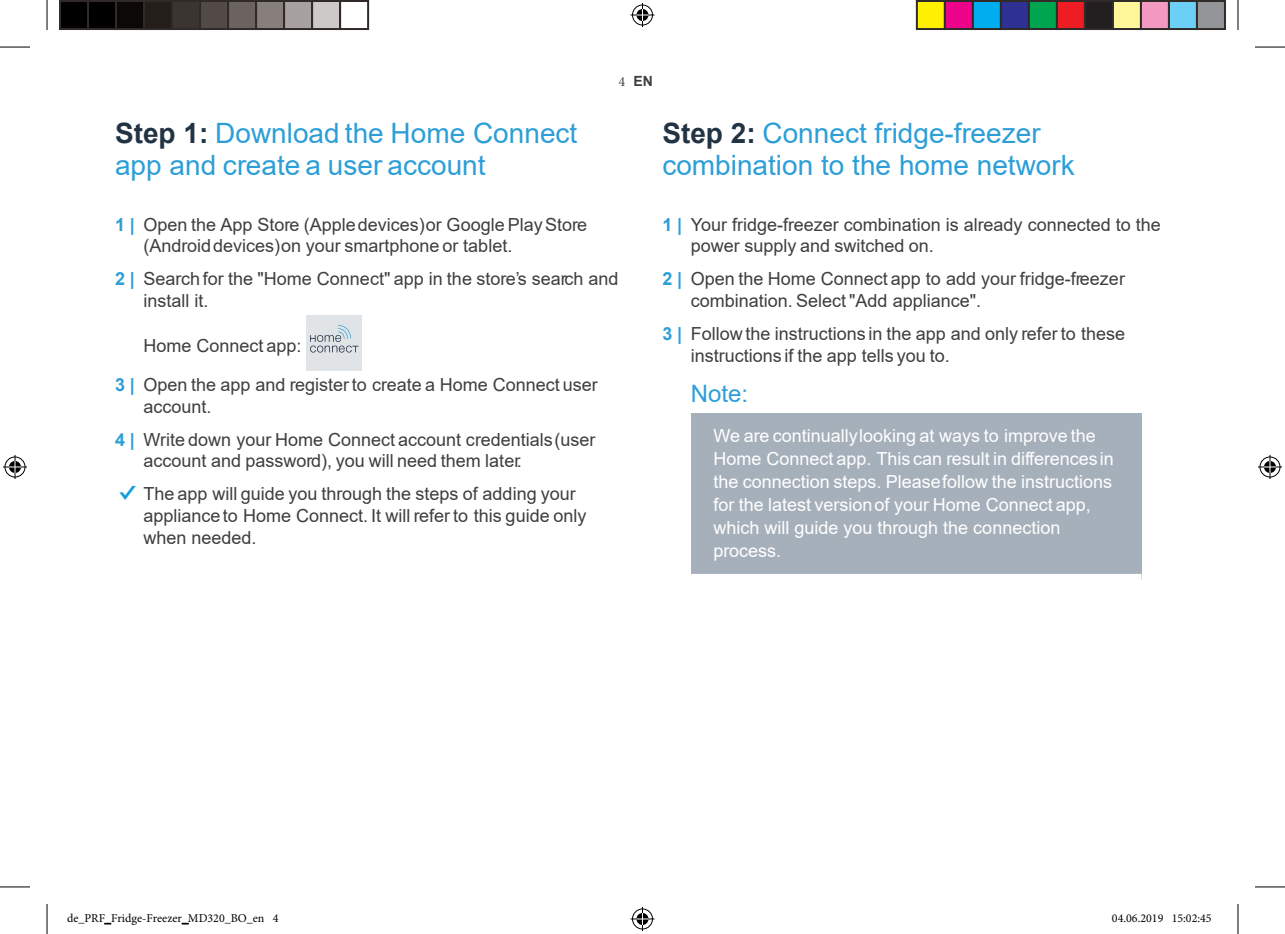
<style>
.page{position:relative;width:1285px;height:934px;background:#fff}
.page>*{position:absolute;margin:0;border:0;box-sizing:border-box;transform-origin:0 0}
.t1{font:28px/32px "Arial";color:#2d9ed8}
.t2{font:24px "Arial";color:#2d9ed8}
.t3{font:20px "BSH Symb Gaggenau";color:#149dd9;scale:.74 1}
.t4{font:18px/21.6px "Arial";color:#3e3e3f}
.t5{font:18px/23px "Arial";color:#fff}
.t6{font:700 14px "Arial";color:#3e3e3f}
.t7{font:12px "Minion Pro";color:#000}
.s1{font-weight:700;color:#223444}
.s2{font-weight:700;color:#2d9ed8}
</style>
<div class="page">
<svg style="left:618px;top:77px;width:7px;height:9px"></svg>
<div style="left:690px;top:413px;width:451px;height:166px;background:#a6b0bb"></div>
<div style="left:690px;top:573px;width:451px;height:10px;background:#fff"></div>
<div style="left:306px;top:315px;width:56px;height:55px;background:#e1e4e7"></div>
<svg style="left:310px;top:325px;width:48px;height:27px"></svg>
<hr style="left:0;top:47px;width:30px;height:1px;background:#000">
<hr style="left:1255px;top:47px;width:30px;height:1px;background:#000">
<hr style="left:0;top:886px;width:30px;height:1px;background:#000">
<hr style="left:1255px;top:886px;width:30px;height:1px;background:#000">
<hr style="left:47px;top:0;width:1px;height:30px;background:#000">
<hr style="left:47px;top:903px;width:1px;height:30px;background:#000">
<hr style="left:1237px;top:0;width:1px;height:30px;background:#000">
<hr style="left:1237px;top:903px;width:1px;height:30px;background:#000">
<svg style="left:630px;top:3px;width:24px;height:24px"></svg>
<svg style="left:630px;top:907px;width:24px;height:23px"></svg>
<svg style="left:3px;top:455px;width:24px;height:24px"></svg>
<svg style="left:1258px;top:455px;width:24px;height:24px"></svg>
<div style="left:60px;top:1px;width:28px;height:28px;background:#000"></div>
<div style="left:59px;top:0;width:30px;height:30px;border:2px solid #302a28"></div>
<div style="left:88px;top:1px;width:28px;height:28px;background:#000"></div>
<div style="left:87px;top:0;width:30px;height:30px;border:2px solid #302a28"></div>
<div style="left:116px;top:1px;width:28px;height:28px;background:#0c0806"></div>
<div style="left:115px;top:0;width:30px;height:30px;border:2px solid #302a28"></div>
<div style="left:144px;top:1px;width:28px;height:28px;background:#241e1b"></div>
<div style="left:143px;top:0;width:30px;height:30px;border:2px solid #302a28"></div>
<div style="left:172px;top:1px;width:28px;height:28px;background:#3b3532"></div>
<div style="left:171px;top:0;width:30px;height:30px;border:2px solid #302a28"></div>
<div style="left:200px;top:1px;width:28px;height:28px;background:#524a47"></div>
<div style="left:199px;top:0;width:30px;height:30px;border:2px solid #302a28"></div>
<div style="left:228px;top:1px;width:28px;height:28px;background:#6b6360"></div>
<div style="left:227px;top:0;width:30px;height:30px;border:2px solid #302a28"></div>
<div style="left:256px;top:1px;width:28px;height:28px;background:#867f7c"></div>
<div style="left:255px;top:0;width:30px;height:30px;border:2px solid #302a28"></div>
<div style="left:284px;top:1px;width:28px;height:28px;background:#a7a2a0"></div>
<div style="left:283px;top:0;width:30px;height:30px;border:2px solid #302a28"></div>
<div style="left:312px;top:1px;width:28px;height:28px;background:#cdc9c8"></div>
<div style="left:311px;top:0;width:30px;height:30px;border:2px solid #302a28"></div>
<div style="left:339px;top:0;width:30px;height:30px;border:2px solid #302a28"></div>
<div style="left:917px;top:1px;width:28px;height:28px;background:#fff101"></div>
<div style="left:916px;top:0;width:30px;height:30px;border:2px solid #302a28"></div>
<div style="left:945px;top:1px;width:28px;height:28px;background:#ed028c"></div>
<div style="left:944px;top:0;width:30px;height:30px;border:2px solid #302a28"></div>
<div style="left:973px;top:1px;width:28px;height:28px;background:#00aeef"></div>
<div style="left:972px;top:0;width:30px;height:30px;border:2px solid #302a28"></div>
<div style="left:1001px;top:1px;width:28px;height:28px;background:#2e3092"></div>
<div style="left:1000px;top:0;width:30px;height:30px;border:2px solid #302a28"></div>
<div style="left:1029px;top:1px;width:28px;height:28px;background:#00a54f"></div>
<div style="left:1028px;top:0;width:30px;height:30px;border:2px solid #302a28"></div>
<div style="left:1057px;top:1px;width:28px;height:28px;background:#ee1d23"></div>
<div style="left:1056px;top:0;width:30px;height:30px;border:2px solid #302a28"></div>
<div style="left:1085px;top:1px;width:28px;height:28px;background:#231f20"></div>
<div style="left:1084px;top:0;width:30px;height:30px;border:2px solid #302a28"></div>
<div style="left:1113px;top:1px;width:28px;height:28px;background:#fff79a"></div>
<div style="left:1112px;top:0;width:30px;height:30px;border:2px solid #302a28"></div>
<div style="left:1141px;top:1px;width:28px;height:28px;background:#f499c2"></div>
<div style="left:1140px;top:0;width:30px;height:30px;border:2px solid #302a28"></div>
<div style="left:1169px;top:1px;width:28px;height:28px;background:#6bcff6"></div>
<div style="left:1168px;top:0;width:30px;height:30px;border:2px solid #302a28"></div>
<div style="left:1197px;top:1px;width:28px;height:28px;background:#939598"></div>
<div style="left:1196px;top:0;width:30px;height:30px;border:2px solid #302a28"></div>
<div style="left:300px;top:913px;width:5px;height:9px;border:1px solid #fff;border-radius:50%"></div>
<svg style="left:300px;top:913px;width:4px;height:9px"></svg>
<h1 class="t1" style="left:115px;top:117px;width:464px"><span class="s1">Step 1:</span> Download the Home Connect app and create a user account</h1>
<p class="t4" style="left:143px;top:213px;width:445px;text-indent:-28px"><span class="s2">1 |</span> Open the App Store (Appledevices)or Google PlayStore (Androiddevices)on your smartphone or tablet.</p>
<p class="t4" style="left:143px;top:268px;width:476px;text-indent:-28px"><span class="s2">2 |</span> Search for the "Home Connect" app in the store’s search and install it.</p>
<p class="t4" style="left:115px;top:326px;width:484px;line-height:38.6px;text-indent:28px">Home Connect app:<br><span class="s2">3 |</span> Open the app and registerto create a Home Connect user</p>
<p class="t4" style="left:115px;top:389px;width:482px;line-height:33px;text-indent:28px">account.<br><span class="s2">4 |</span> Write down your Home Connect account credentials(user</p>
<p class="t4" style="left:143px;top:444px;width:434px;line-height:33px">account and password), you will need them later.<br>The app will guide you through the steps of adding your</p>
<p class="t4" style="left:143px;top:504px;width:444px">applianceto Home Connect. It will refer to this guide only when needed.</p>
<p class="t3" style="left:119px;top:482px;width:25px">G</p>
<p class="t6" style="left:633px;top:71px;width:21px">EN</p>
<h1 class="t1" style="left:662px;top:117px;width:414px"><span class="s1">Step 2:</span> Connect fridge-freezer combination to the home network</h1>
<p class="t4" style="left:690px;top:213px;width:471px;text-indent:-28px"><span class="s2">1 |</span> Your fridge-freezer combination is already connected to the power supply and switched on.</p>
<p class="t4" style="left:690px;top:268px;width:436px;text-indent:-28px"><span class="s2">2 |</span> Open the Home Connect app to add your fridge-freezer combination. Select "Add appliance".</p>
<p class="t4" style="left:690px;top:322px;width:436px;text-indent:-28px"><span class="s2">3 |</span> Follow the instructions in the app and only refer to these instructions if the app tells you to.</p>
<h2 class="t2" style="left:690px;top:376px;width:59px">Note:</h2>
<p class="t5" style="left:713px;top:423px;width:402px">We are continuallylooking at ways to improve the Home Connect app. This can result in differencesin the connection steps. Pleasefollow the instructions for the latest versionof your Home Connect app, which will guide you through the connection process.</p>
<p class="t7" style="left:67px;top:909px;width:213px">de_PRF_Fridge-Freezer_MD320_BO_en 4</p>
<p class="t7" style="left:1112px;top:909px;width:101px">04.06.2019 15:02:45</p>
</div>
